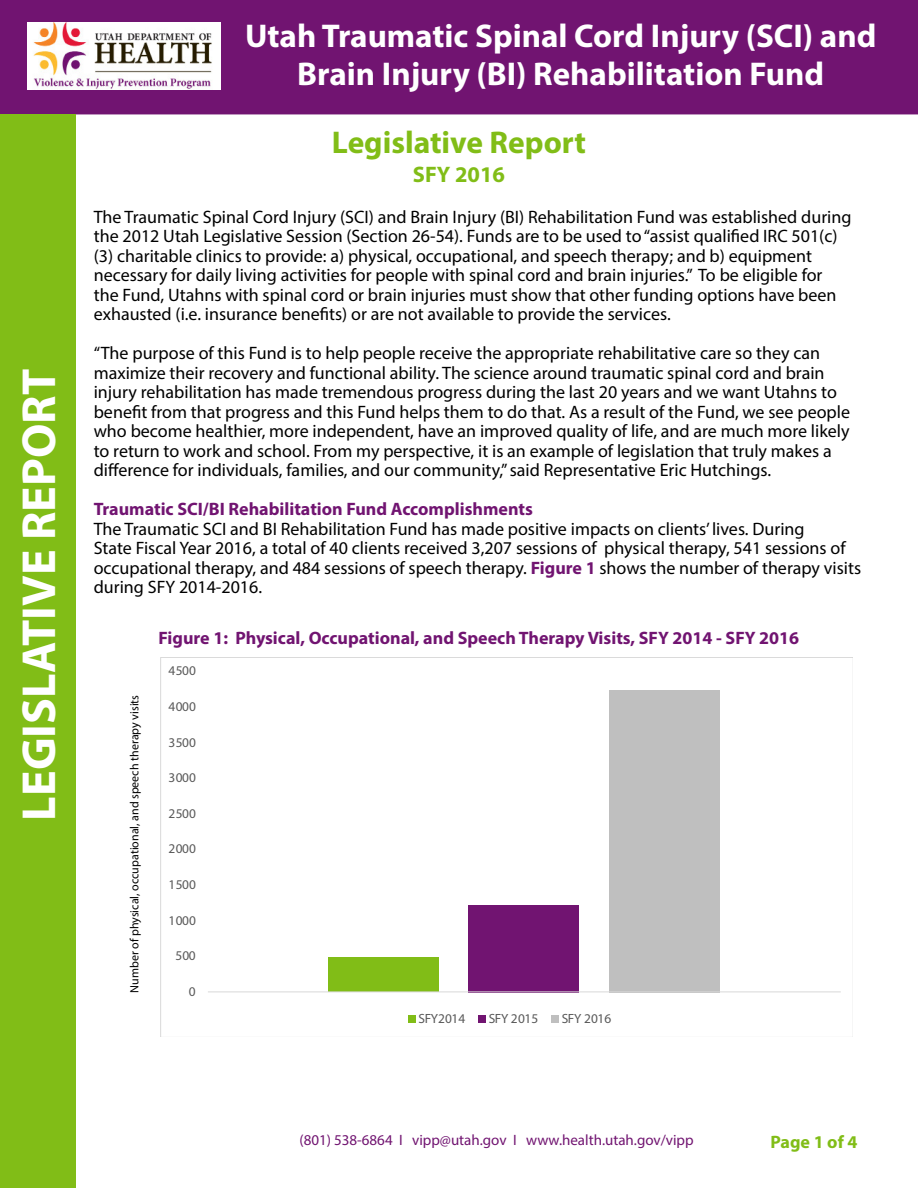
<style>
.page{position:relative;width:918px;height:1188px;background:#fff}
.page>*{position:absolute;margin:0;border:0;box-sizing:border-box;transform-origin:0 0}
.t1{font:700 48px "Myriad Pro";color:#fff}
.t2{font:700 33px/37.5px "Myriad Pro";color:#fff;text-align:center}
.t3{font:700 31.5px "Myriad Pro";color:#81bd17}
.t4{font:700 22.5px "Myriad Pro";color:#81bd17}
.t5{font:18px/19.5px "Myriad Pro";color:#000}
.t6{font:700 18px "Myriad Pro";color:#711471}
.t7{font:700 18px "Myriad Pro";color:#81bd17}
.t8{font:15px "Myriad Pro";color:#711471}
.t9{font:13.35px "Myriad Pro";letter-spacing:.02em;color:#595959}
.t10{font:13.35px "Myriad Pro";letter-spacing:-.015em;color:#595959}
.t11{font:12px "Myriad Pro";color:#000}
.s1{font-weight:700;color:#711471}
</style>
<div class="page">
<div style="left:0;top:0;width:918px;height:114px;background:#711471"></div>
<img style="left:27px;top:22px;width:194px;height:67px">
<div style="left:0;top:115px;width:75px;height:1073px;background:#81bd17"></div>
<svg style="left:160px;top:657px;width:693px;height:380px"></svg>
<h1 class="t1" style="left:8px;top:821px;width:453px;rotate:-90deg">LEGISLATIVE REPORT</h1>
<h2 class="t2" style="left:245px;top:16px;width:633px">Utah Traumatic Spinal Cord Injury (SCI) and<br>Brain Injury (BI) Rehabilitation Fund</h2>
<h3 class="t3" style="left:332px;top:122px;width:256px">Legislative Report</h3>
<p class="t4" style="left:413px;top:159px;width:94px">SFY 2016</p>
<p class="t5" style="left:94px;top:207px;width:759px">The Traumatic Spinal Cord Injury (SCI) and Brain Injury (BI) Rehabilitation Fund was established during the 2012 Utah Legislative Session (Section 26-54). Funds are to be used to “assist qualified IRC 501(c) (3) charitable clinics to provide: a) physical, occupational, and speech therapy; and b) equipment necessary for daily living activities for people with spinal cord and brain injuries.” To be eligible for the Fund, Utahns with spinal cord or brain injuries must show that other funding options have been exhausted (i.e. insurance benefits) or are not available to provide the services.</p>
<p class="t5" style="left:94px;top:343px;width:758px">“The purpose of this Fund is to help people receive the appropriate rehabilitative care so they can maximize their recovery and functional ability. The science around traumatic spinal cord and brain injury rehabilitation has made tremendous progress during the last 20 years and we want Utahns to benefit from that progress and this Fund helps them to do that. As a result of the Fund, we see people who become healthier, more independent, have an improved quality of life, and are much more likely to return to work and school. From my perspective, it is an example of legislation that truly makes a difference for individuals, families, and our community,” said Representative Eric Hutchings.</p>
<p class="t6" style="left:94px;top:498px;width:441px">Traumatic SCI/BI Rehabilitation Fund Accomplishments</p>
<p class="t5" style="left:94px;top:519px;width:769px">The Traumatic SCI and BI Rehabilitation Fund has made positive impacts on clients’ lives. During<br>State Fiscal Year 2016, a total of 40 clients received 3,207 sessions of physical therapy, 541 sessions of occupational therapy, and 484 sessions of speech therapy. <span class="s1">Figure 1</span> shows the number of therapy visits during SFY 2014-2016.</p>
<p class="t6" style="left:158px;top:626px;width:642px">Figure 1: Physical, Occupational, and Speech Therapy Visits, SFY 2014 - SFY 2016</p>
<p class="t11" style="left:127px;top:993px;width:299px;rotate:-90deg">Number of physical, occupational, and speech therapy visits</p>
<p class="t9" style="left:169px;top:663px;width:29px">4500</p>
<p class="t9" style="left:169px;top:698px;width:29px">4000</p>
<p class="t9" style="left:169px;top:734px;width:29px">3500</p>
<p class="t9" style="left:169px;top:769px;width:29px">3000</p>
<p class="t9" style="left:169px;top:805px;width:29px">2500</p>
<p class="t9" style="left:169px;top:841px;width:29px">2000</p>
<p class="t9" style="left:169px;top:876px;width:29px">1500</p>
<p class="t9" style="left:169px;top:912px;width:29px">1000</p>
<p class="t9" style="left:175px;top:948px;width:22px">500</p>
<p class="t9" style="left:189px;top:983px;width:8px">0</p>
<p class="t10" style="left:418px;top:1011px;width:48px">SFY2014</p>
<p class="t9" style="left:489px;top:1011px;width:51px">SFY 2015</p>
<p class="t9" style="left:562px;top:1011px;width:51px">SFY 2016</p>
<p class="t8" style="left:299px;top:1131px;width:396px">(801) 538-6864 I vipp@utah.gov I www.health.utah.gov/vipp</p>
<p class="t7" style="left:770px;top:1130px;width:89px">Page 1 of 4</p>
</div>
